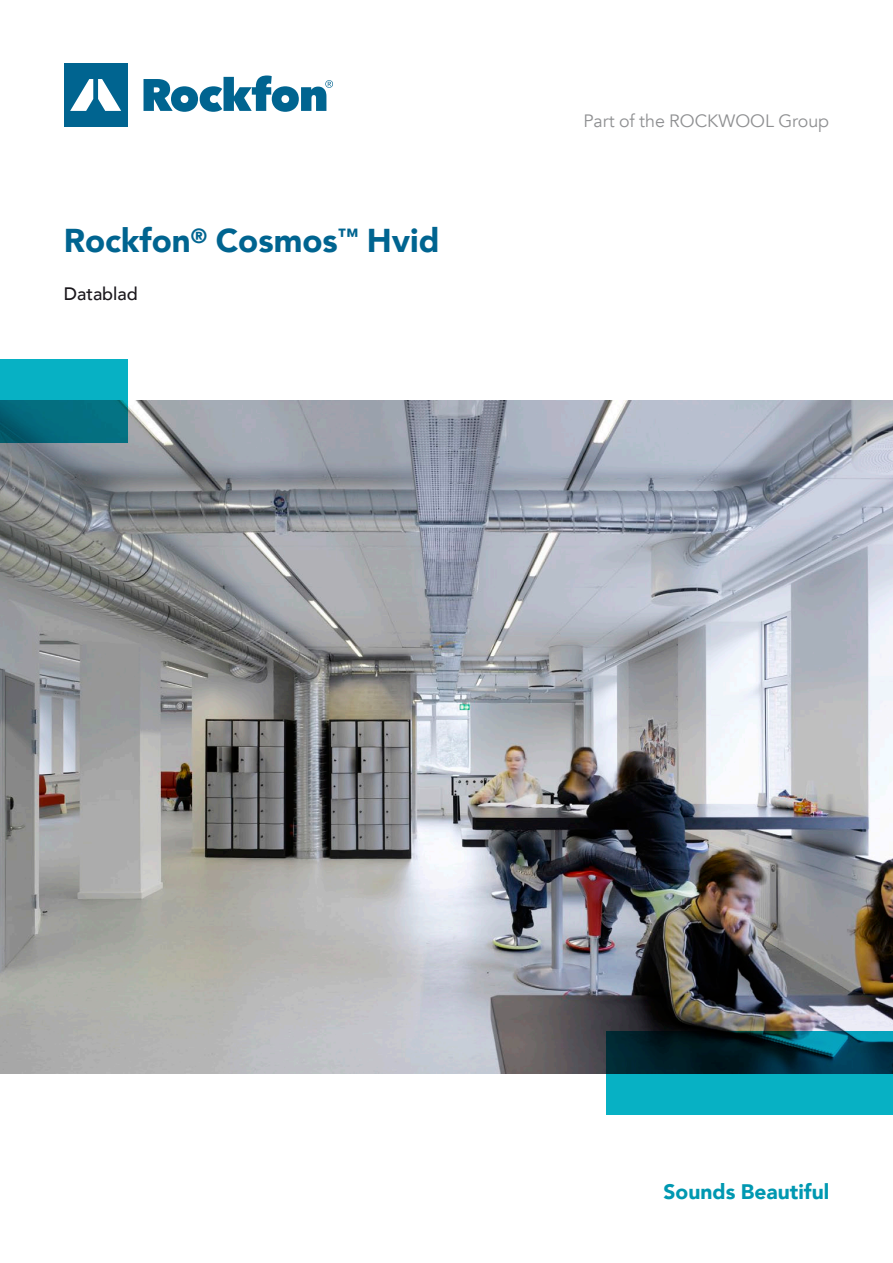
<style>
.page{position:relative;width:893px;height:1263px;background:#fff}
.page>*{position:absolute;margin:0;border:0;box-sizing:border-box;transform-origin:0 0}
.t1{font:900 33px "Avenir";color:#006490}
.t2{font:900 21px "Avenir";color:#0098b1}
.t3{font:500 18px "Avenir";color:#1a171c}
.t4{font:17.85px "Avenir";color:#8f9092}
</style>
<div class="page">
<img style="left:0;top:401px;width:893px;height:672px">
<svg style="left:144px;top:75px;width:189px;height:37px"></svg>
<div style="left:64px;top:63px;width:64px;height:64px;background:#006490"></div>
<svg style="left:70px;top:79px;width:51px;height:32px"></svg>
<svg style="left:0;top:359px;width:128px;height:83px;background:#058d9f"></svg>
<svg style="left:606px;top:1031px;width:287px;height:84px;background:#046f7f"></svg>
<h1 class="t1" style="left:64px;top:212px;width:377px">Rockfon<sup>®</sup> Cosmos<sup>™</sup> Hvid</h1>
<p class="t3" style="left:64px;top:278px;width:76px">Datablad</p>
<p class="t4" style="left:583px;top:110px;width:247px">Part of the ROCKWOOL Group</p>
<p class="t2" style="left:664px;top:1174px;width:167px">Sounds Beautiful</p>
</div>
